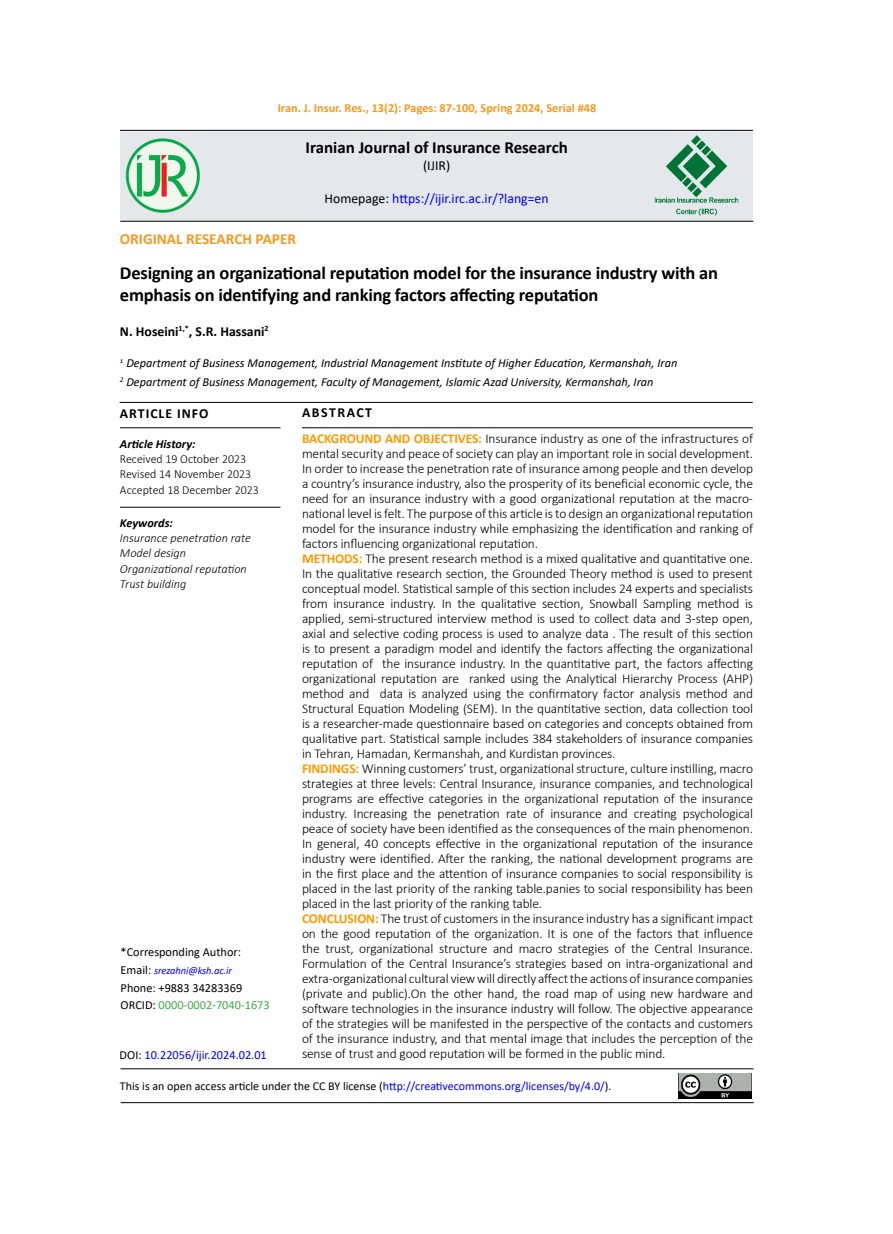
<style>
.page{position:relative;width:893px;height:1234px;background:#fff}
.page>*{position:absolute;margin:0;border:0;box-sizing:border-box;transform-origin:0 0}
.t1{font:700 18.45px/22.2px "Calibri";letter-spacing:-.01em;color:#000}
.t2{font:700 16.95px "Calibri";color:#000}
.t3{font:700 15.3px "Calibri";color:#f8991d}
.t4{font:13.8px "Calibri";color:#00f}
.t5{font:700 13.8px "Calibri";color:#000}
.t6{font:700 13.8px "Calibri";letter-spacing:.065em;color:#000}
.t7{font:700 13.8px "Calibri";letter-spacing:.11em;color:#000}
.t8{font:13.8px "Calibri";color:#000}
.t9{font:300 13.5px/15px "Calibri";letter-spacing:-.01em;color:#000}
.t10{font:italic 12.3px "Calibri";color:#000}
.t11{font:italic 300 12.3px/15.3px "Calibri";color:#000}
.t12{font:12.3px/17.7px "Calibri";color:#000}
.t13{font:300 12.3px/15.3px "Calibri";color:#000}
.t14{font:700 12.3px "Calibri";color:#f8991d}
.t15{font:12.3px "Calibri";color:#00f}
.t16{font:italic 700 12.3px "Calibri";color:#000}
.t17{font:12px "Calibri";color:#000}
.t18{font:italic 10.5px "Calibri";letter-spacing:-.01em;color:#00f}
.t19{font:700 8.1px "Calibri";color:#000}
.t20{font:italic 7.2px "Calibri";color:#000}
.s1{color:#000}
.s2{font-weight:700;color:#f90}
.s3{color:#41ad49}
.s4{color:#00f}
</style>
<div class="page">
<hr style="left:120px;top:130px;width:633px;height:1px;background:#000">
<div style="left:120px;top:131px;width:633px;height:90px;background:#e4e8ea"></div>
<hr style="left:120px;top:427px;width:160px;height:1px;background:#000">
<hr style="left:302px;top:427px;width:451px;height:1px;background:#000">
<hr style="left:120px;top:506px;width:160px;height:1px;background:#000">
<hr style="left:120px;top:402px;width:633px;height:1px;background:#000">
<hr style="left:120px;top:1068px;width:633px;height:1px;background:#000">
<hr style="left:120px;top:221px;width:633px;height:1px;background:#000">
<img style="left:126px;top:138px;width:74px;height:75px">
<img style="left:679px;top:1073px;width:73px;height:25px">
<hr style="left:121px;top:1101px;width:633px;height:1px;background:#000">
<img style="left:654px;top:136px;width:85px;height:80px">
<p class="t14" style="left:278px;top:99px;width:320px">Iran .J. Insur. Res., 13 : )2( Pages: 87-100, Spring 2024, Serial #48</p>
<p class="t2" style="left:306px;top:135px;width:264px">Iranian Journal of Insurance Research</p>
<p class="t8" style="left:423px;top:155px;width:29px">(IJIR(</p>
<p class="t4" style="left:324px;top:188px;width:226px"><span class="s1">Homepage:</span> https://ijir.irc.ac ?/i r. lang=en</p>
<p class="t3" style="left:120px;top:228px;width:178px">ORIGINAL RESEARCH PAPER</p>
<h1 class="t1" style="left:120px;top:261px;width:600px">Designing an organizational reputation model for the insurance industry with an emphasis on identifying and ranking factors affecting reputation</h1>
<p class="t19" style="left:264px;top:322px;width:6px">2</p>
<p class="t5" style="left:120px;top:321px;width:146px">N. Hoseini .R.S,<sup>*</sup> Hassani</p>
<p class="t19" style="left:179px;top:322px;width:8px">1,</p>
<p class="t20" style="left:120px;top:355px;width:5px">1</p>
<p class="t10" style="left:126px;top:354px;width:552px">Department of Business Management, Industrial Management Institute of Higher Education, Kermanshah, Iran</p>
<p class="t20" style="left:120px;top:374px;width:5px">2</p>
<p class="t10" style="left:126px;top:373px;width:529px">Department of Business Management, Faculty of Management, Islamic Azad University, Kermanshah, Iran</p>
<p class="t6" style="left:120px;top:403px;width:90px">ARTICLE INFO</p>
<p class="t16" style="left:120px;top:435px;width:77px">Article History:</p>
<p class="t13" style="left:120px;top:451px;width:140px">Received 19 October 2023<br>Revised 14 November 2023<br>Accepted 18 December 2023</p>
<p class="t16" style="left:120px;top:514px;width:54px">Keywords:</p>
<p class="t11" style="left:120px;top:530px;width:132px">Insurance penetration rate<br>Model design<br>Organizational reputation<br>Trust building</p>
<p class="t7" style="left:302px;top:402px;width:72px">ABSTRACT</p>
<p class="t9" style="left:302px;top:430px;width:453px;text-align:justify"><span class="s2">BACKGROUND AND OBJECTIVES:</span> Insurance industry as one of the infrastructures of mental security and peace of society can play an important role in social development.<br>In order to increase the penetration rate of insurance among people and then develop a country s’ insurance industry, also the prosperity of its beneficial economic cycle, the</p>
<p class="t9" style="left:302px;top:505px;width:453px">national level is felt. The purpose of this article tois design an organizational reputation</p>
<p class="t9" style="left:302px;top:490px;width:453px">need for an insurance industry with a good organizational reputation at the macro-</p>
<p class="t9" style="left:302px;top:520px;width:453px">model for the insurance industry while emphasizing the identification and ranking of</p>
<p class="t9" style="left:302px;top:535px;width:238px">factors influencing organizational reputation.</p>
<p class="t9" style="left:302px;top:550px;width:453px"><span class="s2">METHODS:</span> The present research method ais mixed qualitative and quantitative one.</p>
<p class="t9" style="left:302px;top:565px;width:453px">In the qualitative research section, the Grounded Theory method is used to present</p>
<p class="t9" style="left:302px;top:580px;width:453px">conceptual model. Statistical sample of this section includes 24 experts and specialists</p>
<p class="t9" style="left:302px;top:595px;width:453px">from insurance industry. In the qualitative section, Snowball Sampling method is</p>
<p class="t9" style="left:302px;top:610px;width:453px">applied, semi-structured interview method is used to collect data and 3-step open,</p>
<p class="t9" style="left:302px;top:625px;width:453px">axial and selective coding process is used to analyze data . The result of this section</p>
<p class="t9" style="left:302px;top:640px;width:453px">is to present a paradigm model and identify the factors affecting the organizational</p>
<p class="t9" style="left:382px;top:655px;width:372px">the insurance industry In. the quantitative part, the factors affecting</p>
<p class="t9" style="left:302px;top:655px;width:73px">reputation of</p>
<p class="t9" style="left:469px;top:670px;width:285px">ranked using the Analytical Hierarchy Process (AHP(</p>
<p class="t9" style="left:380px;top:670px;width:375px;text-indent:-78px">organizational reputation are<br>data is analyzed using the confirmatory factor analysis method and</p>
<p class="t9" style="left:302px;top:685px;width:69px">method and</p>
<p class="t9" style="left:302px;top:700px;width:453px">Structural Equation Modeling (SEM I n.) the quantitative section, data collection tool</p>
<p class="t9" style="left:302px;top:715px;width:453px">ais researcher-made questionnaire based on categories and concepts obtained from</p>
<p class="t9" style="left:302px;top:730px;width:453px">qualitative part. Statistical sample includes 384 stakeholders of insurance companies</p>
<p class="t9" style="left:302px;top:745px;width:315px">in Tehran, Hamadan, Kermanshah, and Kurdistan provinces.</p>
<p class="t9" style="left:302px;top:760px;width:453px"><span class="s2">FINDINGS:</span> Winning customers’ trust, organizational structure, culture instilling, macro</p>
<p class="t9" style="left:302px;top:775px;width:453px">strategies at three levels: Central Insurance, insurance companies, and technological</p>
<p class="t9" style="left:302px;top:790px;width:453px">programs are effective categories in the organizational reputation of the insurance</p>
<p class="t9" style="left:683px;top:805px;width:72px">psychological</p>
<p class="t9" style="left:506px;top:805px;width:40px">rate of</p>
<p class="t9" style="left:354px;top:805px;width:79px">Increasing the</p>
<p class="t9" style="left:302px;top:805px;width:453px">industry.<br>peace of society have been identified as the consequences of the main phenomenon.<br>In general, 40 concepts effective in the organizational reputation of the insurance industry were identified. After the ranking, the national development programs are in the first place and the attention of insurance companies to social responsibility is placed in the last priority of the ranking table.panies to social responsibility has been placed in the last priority of the ranking table.<br><span class="s2">CONCLUSION:</span> The trust of customers in the insurance industry has a significant impact on the good reputation of the organization. isIt one of the factors that influence the trust, organizational structure and macro strategies of the Central Insurance.<br>Formulation of the Central Insurance s’ strategies based on intra-organizational and extra-organizationalculturalviewwilldirectlyaffecttheactionsofinsurancecompanies (private and public .) On the other hand, the road map of using new hardware and software technologies in the insurance industry will follow. The objective appearance of the strategies will be manifested in the perspective of the contacts and customers of the insurance industry, and that mental image that includes the perception of the sense of trust and good reputation will be formed in the public mind.</p>
<p class="t9" style="left:550px;top:805px;width:128px">insurance and creating</p>
<p class="t9" style="left:437px;top:805px;width:64px">penetration</p>
<p class="t12" style="left:121px;top:942px;width:122px">*Corresponding Author:</p>
<p class="t18" style="left:154px;top:963px;width:79px">srezahni@ksh.ac i r.</p>
<p class="t12" style="left:121px;top:960px;width:151px">Email:<br>Phone: +9883 34283369<br>ORCID: <span class="s3">0000-0002-7040-1673</span></p>
<p class="t15" style="left:120px;top:1045px;width:149px"><span class="s1">DOI:</span> 10.22056/ijir.2024.02.01</p>
<p class="t17" style="left:120px;top:1076px;width:493px">This is an open access article under the CC BY license (<span class="s4">http://creativecommons.org/licenses/by/4.0/</span> .(</p>
</div>
